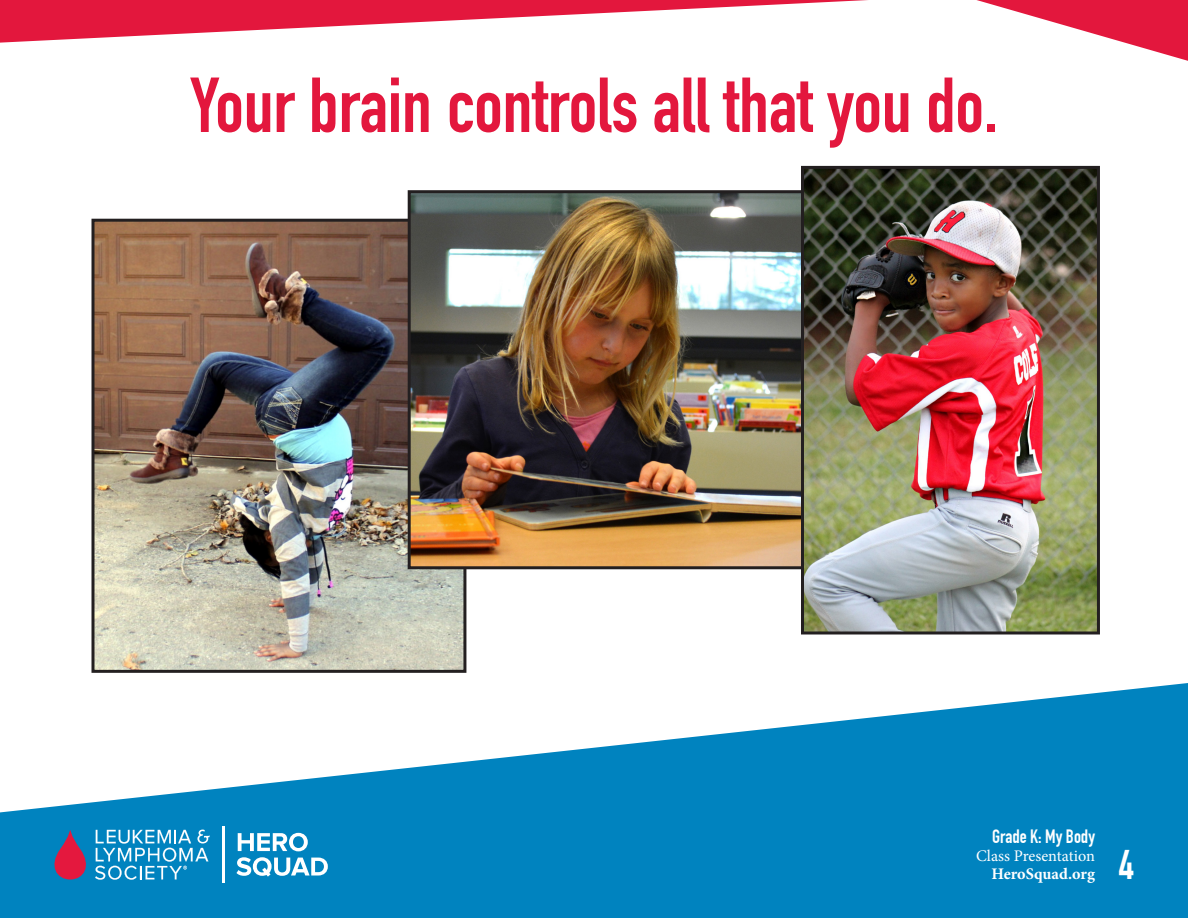
<style>
.page{position:relative;width:1188px;height:918px;background:#fff}
.page>*{position:absolute;margin:0;border:0;box-sizing:border-box;transform-origin:0 0}
.t1{font:76.5px "DIN Engschrift Std";color:#e3173d}
.t2{font:40.5px "DIN Engschrift Std";color:#fff}
.t3{font:18.9px "DIN Engschrift Std";color:#fff}
.t4{font:16.2px "Minion Pro";color:#fff}
.t5{font:700 16.2px "Minion Pro";letter-spacing:-.005em;color:#fff}
</style>
<div class="page">
<svg style="left:0;top:0;width:1188px;height:61px"></svg>
<svg style="left:0;top:683px;width:1188px;height:235px;fill:#0083bf"></svg>
<svg style="left:48px;top:829px;width:162px;height:51px;background:#458bba"></svg>
<hr style="left:222px;top:826px;width:3px;height:57px;background:#fff">
<svg style="left:238px;top:833px;width:70px;height:18px"></svg>
<svg style="left:236px;top:857px;width:92px;height:20px"></svg>
<img style="left:96px;top:223px;width:366px;height:446px">
<div style="left:92px;top:219px;width:374px;height:454px;border:3px solid #231f20"></div>
<img style="left:412px;top:194px;width:389px;height:371px">
<div style="left:408px;top:190px;width:410px;height:379px;border:3px solid #231f20"></div>
<img style="left:805px;top:170px;width:291px;height:460px">
<div style="left:801px;top:166px;width:299px;height:468px;border:3px solid #231f20"></div>
<p class="t1" style="left:190px;top:60px;width:810px">Your brain controls all that you do.</p>
<p class="t3" style="left:992px;top:825px;width:104px">Grade K: My Body</p>
<p class="t4" style="left:976px;top:845px;width:120px">Class Presentation</p>
<p class="t5" style="left:991px;top:862px;width:105px">HeroSquad.org</p>
<p class="t2" style="left:1119px;top:841px;width:17px">4</p>
</div>
